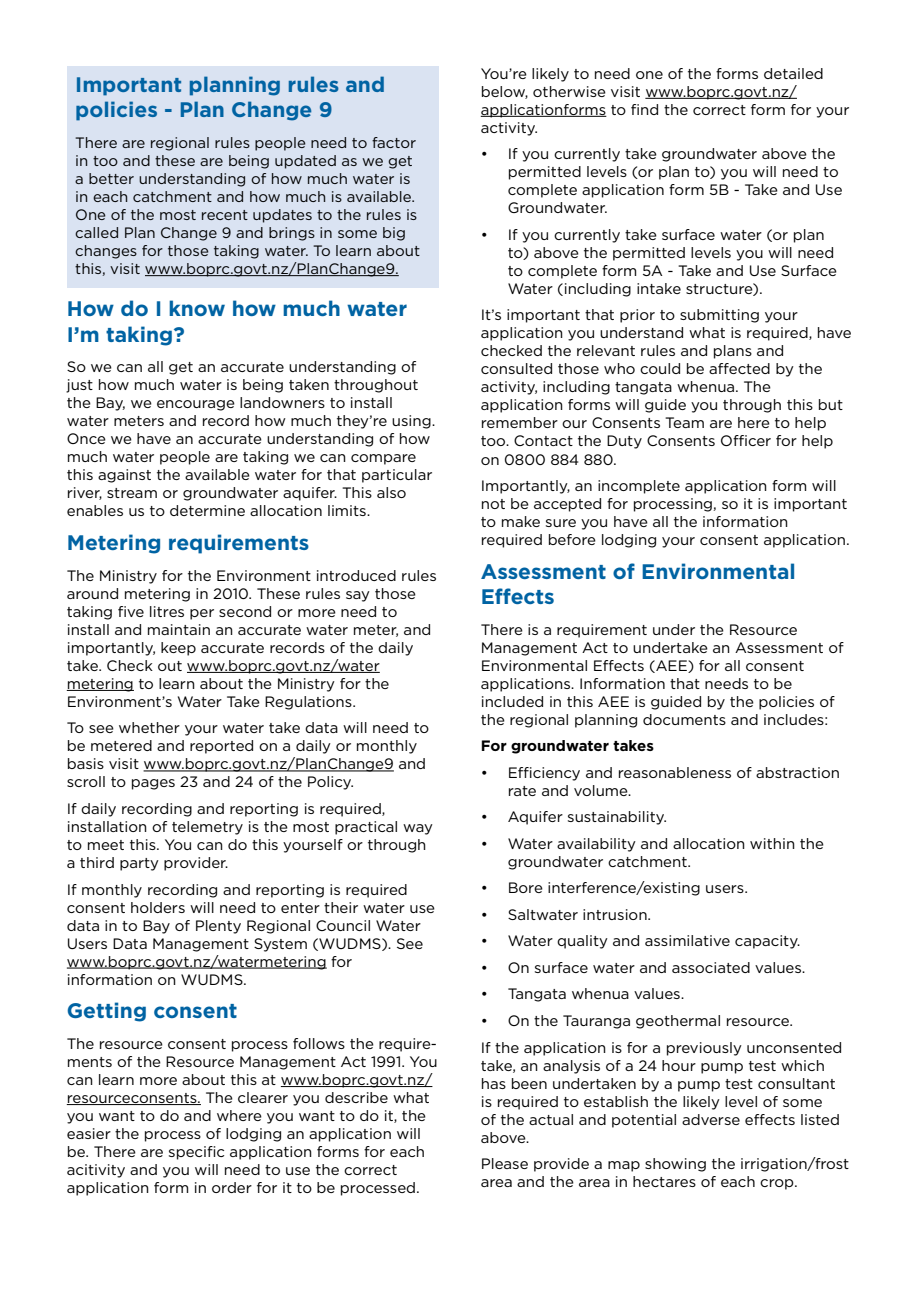
<style>
.page{position:relative;width:919px;height:1289px;background:#fff}
.page>*{position:absolute;margin:0;border:0;box-sizing:border-box;transform-origin:0 0}
.t1{font:700 21px/25.2px "Gotham";color:#0063a3}
.t2{font:15px/18px "Gotham";color:#000}
.t3{font:700 15px "Gotham";color:#000}
</style>
<div class="page">
<hr style="left:187px;top:672px;width:193px;height:1px;background:#000">
<hr style="left:67px;top:690px;width:67px;height:1px;background:#000">
<hr style="left:144px;top:770px;width:250px;height:1px;background:#000">
<hr style="left:67px;top:967px;width:260px;height:1px;background:#000">
<hr style="left:281px;top:1086px;width:151px;height:1px;background:#000">
<hr style="left:67px;top:1104px;width:134px;height:1px;background:#000">
<hr style="left:645px;top:98px;width:151px;height:1px;background:#000">
<hr style="left:480px;top:116px;width:126px;height:1px;background:#000">
<div style="left:67px;top:67px;width:371px;height:221px;background:#dae3f2"></div>
<hr style="left:145px;top:275px;width:254px;height:1px;background:#000">
<h1 class="t1" style="left:75px;top:72px;width:311px">Important planning rules and policies - Plan Change 9</h1>
<p class="t2" style="left:75px;top:133px;width:346px">There are regional rules people need to factor in too and these are being updated as we get a better understanding of how much water is in each catchment and how much is available.<br>One of the most recent updates to the rules is called Plan Change 9 and brings in some big changes for those taking water. To learn about this, visit www.boprc.govt.nz/PlanChange9.</p>
<h1 class="t1" style="left:67px;top:296px;width:342px">How do I know how much water<br>I’m taking?</h1>
<p class="t2" style="left:67px;top:357px;width:370px">So we can all get an accurate understanding of just how much water is being taken throughout the Bay, we encourage landowners to install water meters and record how much they’re using.<br>Once we have an accurate understanding of how much water people are taking we can compare this against the available water for that particular river, stream or groundwater aquifer. This also enables us to determine allocation limits.</p>
<h1 class="t1" style="left:67px;top:530px;width:244px">Metering requirements</h1>
<p class="t2" style="left:67px;top:566px;width:371px">The Ministry for the Environment introduced rules around metering in 2010. These rules say those taking five litres per second or more need to install and maintain an accurate water meter, and importantly, keep accurate records of the daily take. Check out www.boprc.govt.nz/water metering to learn about the Ministry for the Environment’s Water Take Regulations.</p>
<p class="t2" style="left:67px;top:718px;width:364px">To see whether your water take data will need to be metered and reported on a daily or monthly basis visit www.boprc.govt.nz/PlanChange9 and scroll to pages 23 and 24 of the Policy.</p>
<p class="t2" style="left:67px;top:799px;width:367px">If daily recording and reporting is required, installation of telemetry is the most practical way to meet this. You can do this yourself or through a third party provider.</p>
<p class="t2" style="left:67px;top:879px;width:370px">If monthly recording and reporting is required consent holders will need to enter their water use data in to Bay of Plenty Regional Council Water Users Data Management System (WUDMS). See www.boprc.govt.nz/watermetering for information on WUDMS.</p>
<h1 class="t1" style="left:67px;top:998px;width:172px">Getting consent</h1>
<p class="t2" style="left:67px;top:1034px;width:372px">The resource consent process follows the require&shy;ments of the Resource Management Act 1991. You can learn more about this at www.boprc.govt.nz/ resourceconsents. The clearer you describe what you want to do and where you want to do it, the easier the process of lodging an application will be. There are specific application forms for each acitivity and you will need to use the correct application form in order for it to be processed.</p>
<p class="t2" style="left:480px;top:64px;width:370px">You’re likely to need one of the forms detailed below, otherwise visit www.boprc.govt.nz/ applicationforms to find the correct form for your activity.</p>
<p class="t2" style="left:507px;top:145px;width:336px;text-indent:-27px">• If you currently take groundwater above the permitted levels (or plan to) you will need to complete application form 5B - Take and Use Groundwater.</p>
<p class="t2" style="left:507px;top:225px;width:331px;text-indent:-27px">• If you currently take surface water (or plan to) above the permitted levels you will need to complete form 5A - Take and Use Surface Water (including intake structure).</p>
<p class="t2" style="left:480px;top:306px;width:372px">It’s important that prior to submitting your application you understand what is required, have checked the relevant rules and plans and consulted those who could be affected by the activity, including tangata whenua. The application forms will guide you through this but remember our Consents Team are here to help too. Contact the Duty Consents Officer for help on 0800 884 880.</p>
<p class="t2" style="left:480px;top:476px;width:370px">Importantly, an incomplete application form will not be accepted for processing, so it is important to make sure you have all the information required before lodging your consent application.</p>
<h1 class="t1" style="left:480px;top:558px;width:316px">Assessment of Environmental<br>Effects</h1>
<p class="t2" style="left:480px;top:620px;width:364px">There is a requirement under the Resource Management Act to undertake an Assessment of Environmental Effects (AEE) for all consent applications. Information that needs to be included in this AEE is guided by the policies of the regional planning documents and includes:</p>
<p class="t3" style="left:480px;top:736px;width:175px">For groundwater takes</p>
<p class="t2" style="left:507px;top:763px;width:334px;text-indent:-27px">• Efficiency and reasonableness of abstraction rate and volume.</p>
<p class="t2" style="left:480px;top:807px;width:188px">• Aquifer sustainability.</p>
<p class="t2" style="left:507px;top:834px;width:318px;text-indent:-27px">• Water availability and allocation within the groundwater catchment.</p>
<p class="t2" style="left:480px;top:878px;width:269px">• Bore interference/existing users.</p>
<p class="t2" style="left:480px;top:905px;width:172px">• Saltwater intrusion.</p>
<p class="t2" style="left:480px;top:931px;width:321px">• Water quality and assimilative capacity.</p>
<p class="t2" style="left:480px;top:958px;width:326px">• On surface water and associated values.</p>
<p class="t2" style="left:480px;top:984px;width:205px">• Tangata whenua values.</p>
<p class="t2" style="left:480px;top:1007px;width:363px;line-height:26.5px">• On the Tauranga geothermal resource.<br>If the application is for a previously unconsented</p>
<p class="t2" style="left:480px;top:1055px;width:361px">take, an analysis of a 24 hour pump test which has been undertaken by a pump test consultant is required to establish the likely level of some of the actual and potential adverse effects listed above.</p>
<p class="t2" style="left:480px;top:1154px;width:370px">Please provide a map showing the irrigation/frost area and the area in hectares of each crop.</p>
</div>
